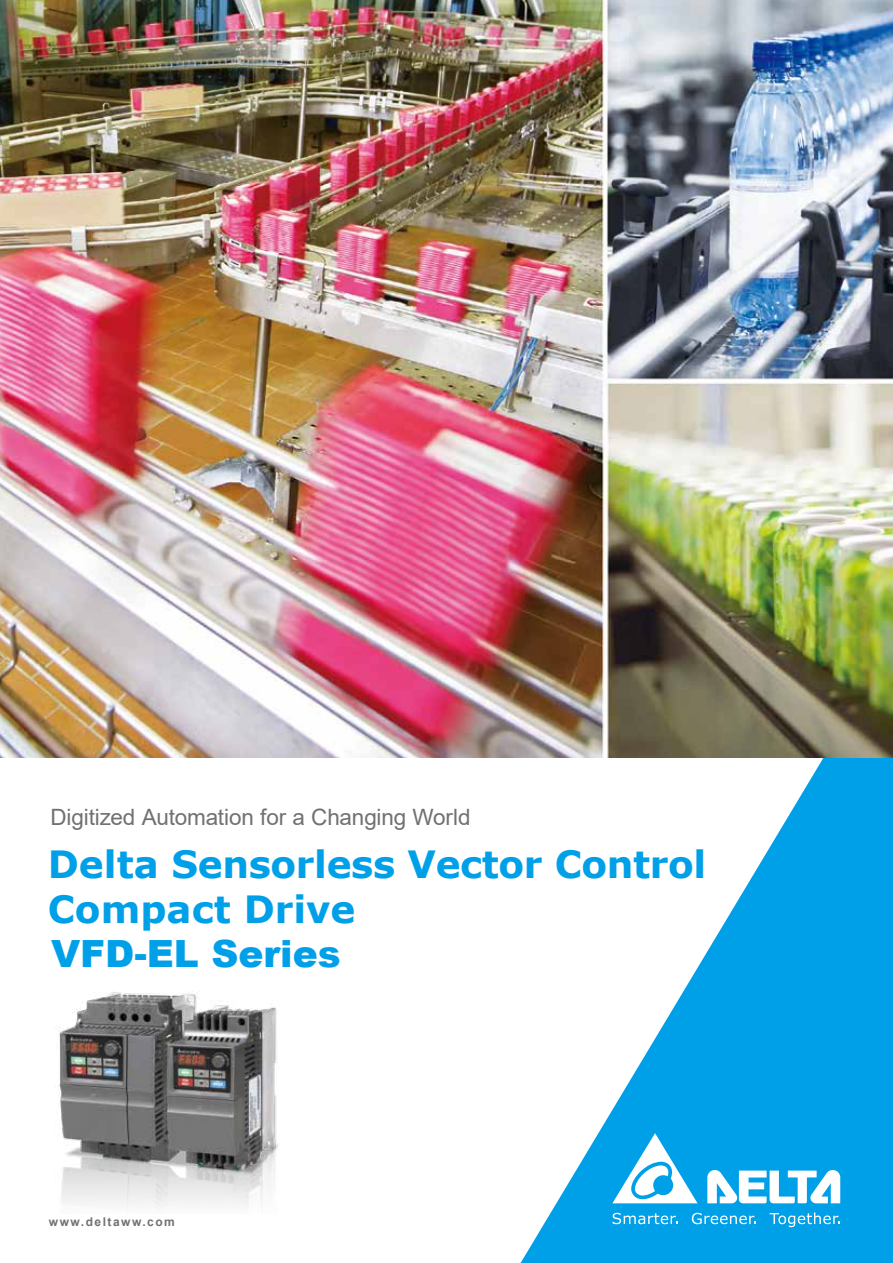
<style>
.page{position:relative;width:893px;height:1263px;background:#fff}
.page>*{position:absolute;margin:0;border:0;box-sizing:border-box;transform-origin:0 0}
.t1{font:700 37.5px/45px "Verdana";letter-spacing:-.01em;color:#00a0e9}
.t2{font:900 37.5px "Arial";color:#00a0e9}
.t3{font:22.5px "Arial";letter-spacing:-.005em;color:#727171}
.t4{font:700 12px "Arial";letter-spacing:.125em;color:#727171}
</style>
<div class="page">
<img style="left:0;top:0;width:893px;height:1263px">
<p class="t3" style="left:50px;top:801px;width:422px">Digitized Automation for a Changing World</p>
<p class="t1" style="left:48px;top:841px;width:660px">Delta Sensorless Vector Control<br>Compact Drive</p>
<p class="t2" style="left:51px;top:927px;width:291px">VFD-EL Series</p>
<p class="t4" style="left:49px;top:1213px;width:127px">www.deltaww.com</p>
</div>
